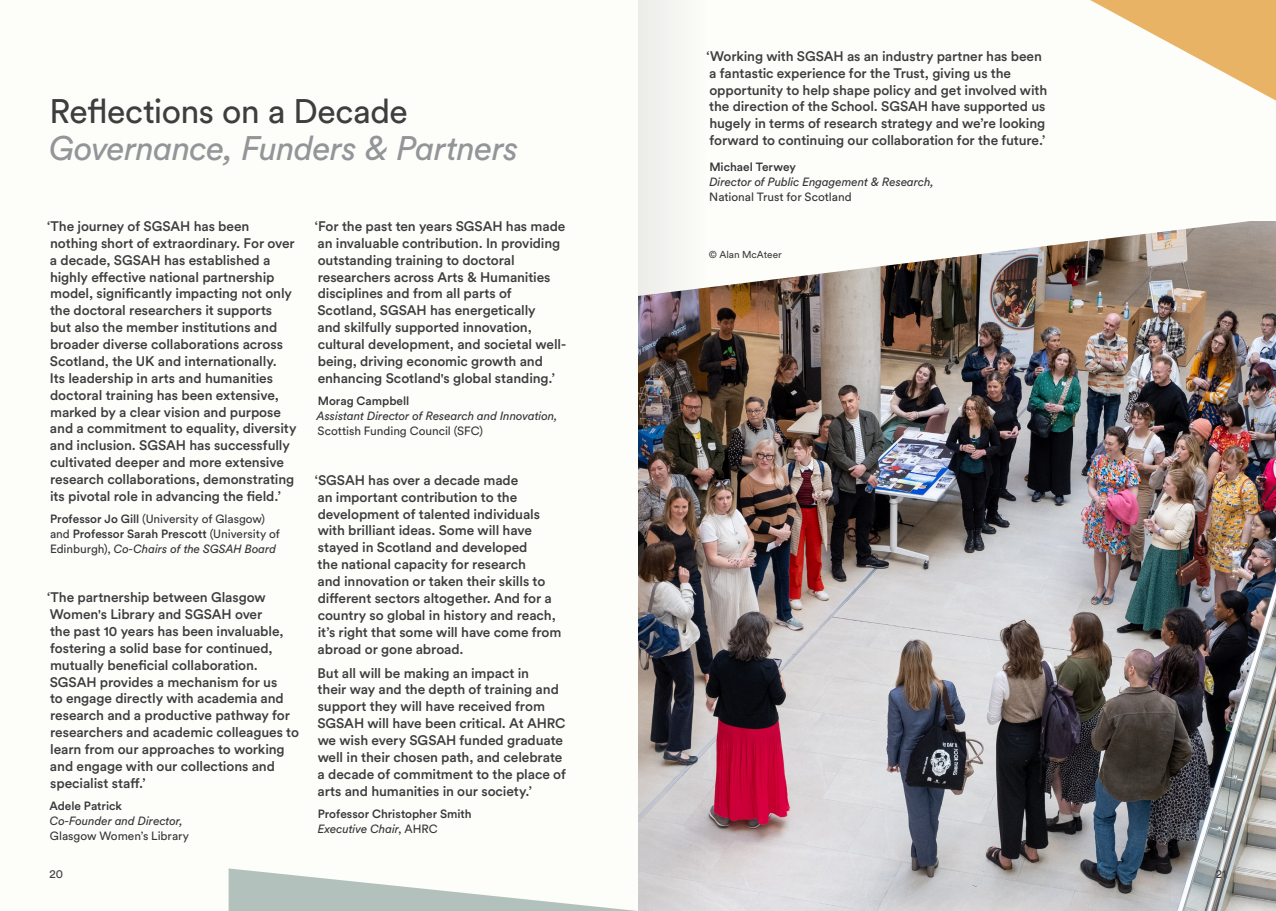
<style>
.page{position:relative;width:1276px;height:911px;background:#fdfdfa}
.page>*{position:absolute;margin:0;border:0;box-sizing:border-box;transform-origin:0 0}
.t1{font:italic 33.75px/37.5px "Circular Std";letter-spacing:-.02em;color:#939598}
.First_Paragraph{font:500 13.75px/16.9px "Circular Std";letter-spacing:-.005em;color:#3e3e3f}
.First_Paragraph-2{font:italic 11.88px/15px "Circular Std";letter-spacing:-.005em;color:#343738}
.First_Paragraph-3{font:11.88px/15px "Circular Std";color:#343738}
.First_Paragraph-4{font:500 11.88px/15px "Circular Std";color:#343738}
.t2{font:11.88px "Circular Std";color:#3e3e3f}
.t3{font:10px "Circular Std";color:#3e3e3f}
.s1{font-style:normal;color:#3e3e3f}
.s2{font-weight:500}
.s3{font-style:italic}
.s4{font-weight:500;font-style:normal}
.s5{font-style:normal}
.s6{font-weight:400;font-style:italic}
.s7{font-weight:400}
</style>
<div class="page">
<img style="left:709px;top:296px;width:567px;height:615px">
<img style="left:709px;top:221px;width:567px;height:75px">
<svg style="left:1090px;top:0;width:186px;height:101px"></svg>
<svg style="left:229px;top:868px;width:408px;height:43px"></svg>
<img style="left:638px;top:0;width:71px;height:911px">
<p class="t1" style="left:50px;top:92px;width:470px"><span class="s1">Reflections on a Decade<br></span>Governance, Funders &amp; Partners</p>
<p class="First_Paragraph" style="left:47px;top:217px;width:251px">‘The journey of SGSAH has been nothing short of extraordinary. For over a decade, SGSAH has established a highly effective national partnership model, significantly impacting not only the doctoral researchers it supports<br>but also the member institutions and broader diverse collaborations across Scotland, the UK and internationally.<br>Its leadership in arts and humanities doctoral training has been extensive, marked by a clear vision and purpose and a commitment to equality, diversity and inclusion. SGSAH has successfully cultivated deeper and more extensive research collaborations, demonstrating its pivotal role in advancing the field.’</p>
<p class="First_Paragraph-3" style="left:50px;top:511px;width:231px"><span class="s2">Professor Jo Gill</span> (University of Glasgow) and <span class="s2">Professor Sarah Prescott</span> (University of<br>Edinburgh), <span class="s3">Co-Chairs of the SGSAH Board</span></p>
<p class="First_Paragraph" style="left:47px;top:588px;width:253px">‘The partnership between Glasgow Women's Library and SGSAH over<br>the past 10 years has been invaluable, fostering a solid base for continued, mutually beneficial collaboration.<br>SGSAH provides a mechanism for us<br>to engage directly with academia and research and a productive pathway for researchers and academic colleagues to learn from our approaches to working and engage with our collections and specialist staff.’</p>
<p class="First_Paragraph-2" style="left:49px;top:798px;width:141px"><span class="s4">Adele Patrick<br></span>Co-Founder and Director,<br><span class="s5">Glasgow Women’s Library</span></p>
<p class="First_Paragraph" style="left:315px;top:217px;width:253px">‘For the past ten years SGSAH has made an invaluable contribution. In providing outstanding training to doctoral researchers across Arts &amp; Humanities disciplines and from all parts of Scotland, SGSAH has energetically<br>and skilfully supported innovation, cultural development, and societal well&shy;being, driving economic growth and enhancing Scotland's global standing.’</p>
<p class="First_Paragraph-2" style="left:317px;top:393px;width:242px"><span class="s4">Morag Campbell<br></span>Assistant Director of Research and Innovation,<br><span class="s5">Scottish Funding Council (SFC)</span></p>
<p class="First_Paragraph" style="left:315px;top:471px;width:248px">‘SGSAH has over a decade made<br>an important contribution to the development of talented individuals with brilliant ideas. Some will have stayed in Scotland and developed<br>the national capacity for research<br>and innovation or taken their skills to different sectors altogether. And for a country so global in history and reach, it’s right that some will have come from abroad or gone abroad.</p>
<p class="First_Paragraph" style="left:317px;top:664px;width:250px">But all will be making an impact in<br>their way and the depth of training and support they will have received from SGSAH will have been critical. At AHRC we wish every SGSAH funded graduate well in their chosen path, and celebrate a decade of commitment to the place of arts and humanities in our society.’</p>
<p class="First_Paragraph-4" style="left:318px;top:806px;width:155px">Professor Christopher Smith<br><span class="s6">Executive Chair</span><span class="s7">, AHRC</span></p>
<p class="First_Paragraph" style="left:706px;top:47px;width:342px">‘Working with SGSAH as an industry partner has been a fantastic experience for the Trust, giving us the opportunity to help shape policy and get involved with the direction of the School. SGSAH have supported us hugely in terms of research strategy and we’re looking forward to continuing our collaboration for the future.’</p>
<p class="First_Paragraph-2" style="left:709px;top:159px;width:226px"><span class="s4">Michael Terwey<br></span>Director of Public Engagement &amp; Research,<br><span class="s5">National Trust for Scotland</span></p>
<p class="t3" style="left:709px;top:248px;width:74px">© Alan McAteer</p>
<p class="t2" style="left:50px;top:866px;width:15px">20</p>
<p class="t2" style="left:1215px;top:866px;width:12px">21</p>
</div>
